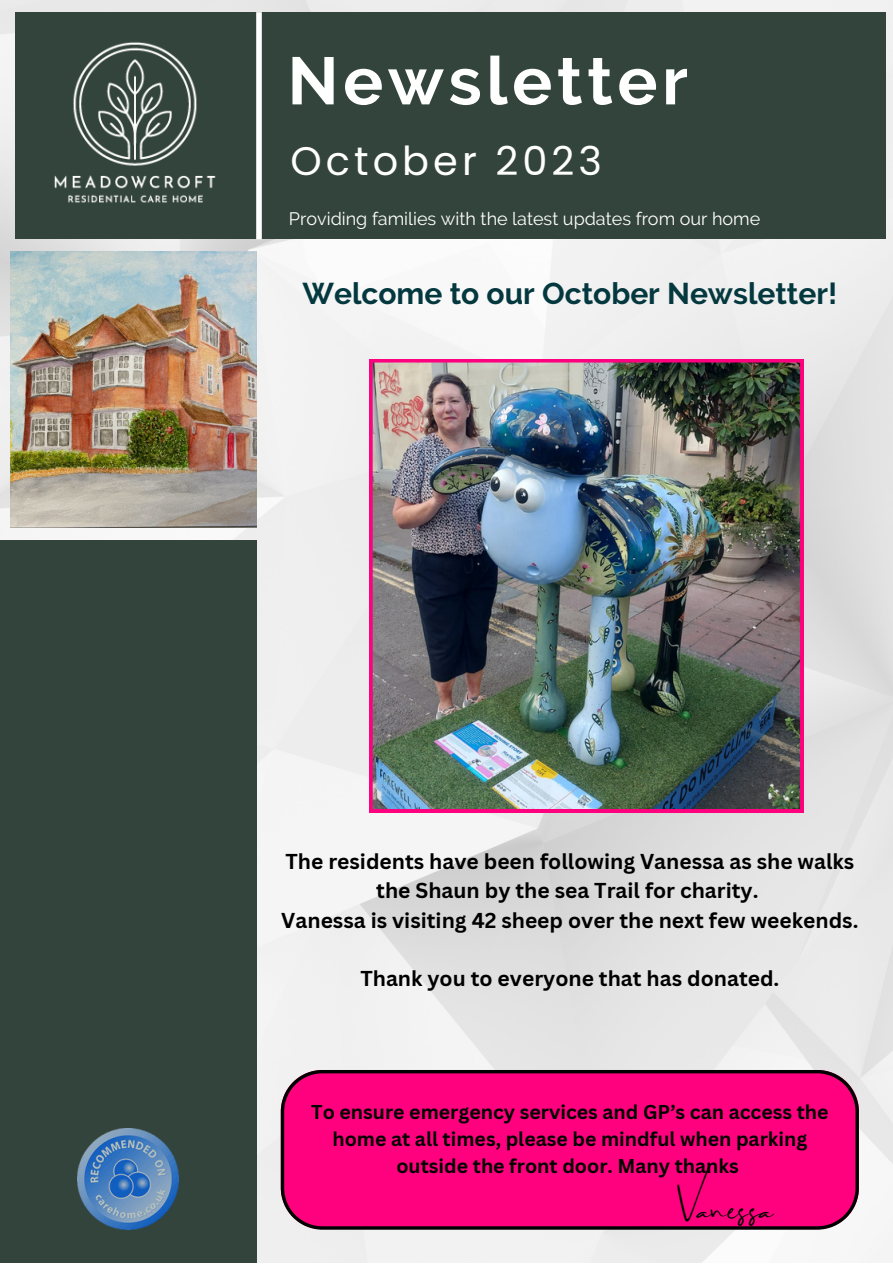
<style>
.page{position:relative;width:893px;height:1264px;background:#fff}
.page>*{position:absolute;margin:0;border:0;box-sizing:border-box;transform-origin:0 0}
.t1{font:700 66.9px "Raleway";letter-spacing:.07em;color:#fff}
.t2{font:41.4px "Brilliant Signature 1";color:#000}
.t3{font:39.9px "Poppins";letter-spacing:.1em;color:#fff}
.t4{font:700 30px "Raleway";color:#04383f}
.t5{font:700 21px/29.2px "Canva Sans";color:#000;text-align:center}
.t6{font:700 19.5px/27px "Canva Sans";color:#000;text-align:center}
.t7{font:18px "Raleway";color:#fffffe}
</style>
<div class="page">
<img style="left:0;top:0;width:892px;height:1262px">
<div style="left:0;top:540px;width:256px;height:722px;background:#33443c"></div>
<div style="left:15px;top:12px;width:871px;height:227px;background:#33443c"></div>
<img style="left:54px;top:42px;width:162px;height:161px">
<div style="left:256px;top:12px;width:6px;height:227px;background:#fff"></div>
<img style="left:11px;top:252px;width:245px;height:275px">
<img style="left:78px;top:1128px;width:101px;height:101px">
<svg style="left:281px;top:1069px;width:577px;height:160px;background:#f3047b"></svg>
<img style="left:369px;top:359px;width:434px;height:453px">
<p class="t1" style="left:287px;top:41px;width:402px">Newsletter</p>
<p class="t3" style="left:290px;top:133px;width:313px">October 2023</p>
<p class="t7" style="left:289px;top:208px;width:473px">Providing families with the latest updates from our home</p>
<p class="t4" style="left:302px;top:275px;width:536px">Welcome to our October Newsletter!</p>
<p class="t5" style="left:285px;top:846px;width:570px">The residents have been following Vanessa as she walks the Shaun by the sea Trail for charity.</p>
<p class="t5" style="left:281px;top:904px;width:578px">Vanessa is visiting 42 sheep over the next few weekends.</p>
<p class="t5" style="left:360px;top:963px;width:420px">Thank you to everyone that has donated.</p>
<p class="t6" style="left:311px;top:1097px;width:519px">To ensure emergency services and GP’s can access the home at all times, please be mindful when parking outside the front door. Many thanks</p>
<p class="t2" style="left:670px;top:1187px;width:105px">Vanessa</p>
</div>
